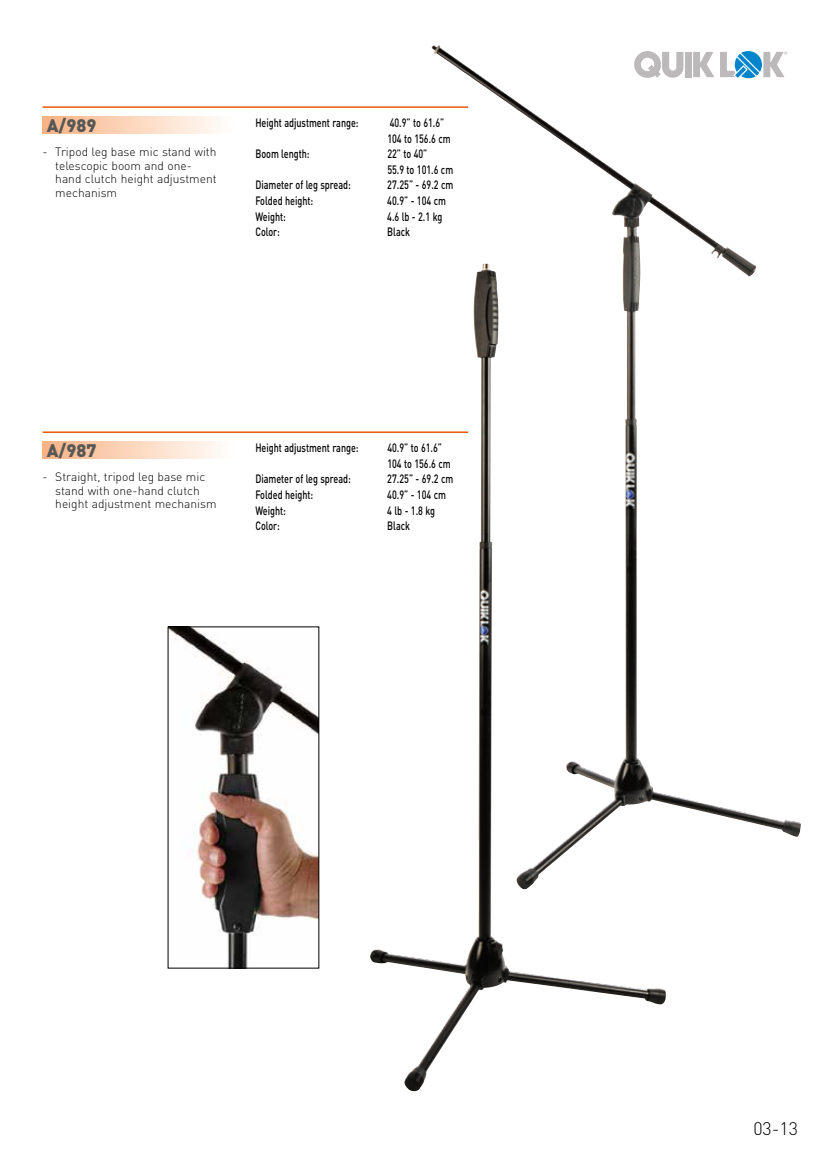
<style>
.page{position:relative;width:830px;height:1170px;background:#fff}
.page>*{position:absolute;margin:0;border:0;box-sizing:border-box;transform-origin:0 0}
.t1{font:900 18px "DIN";color:#575756}
.t2{font:300 18px "DIN";color:#000}
.t3{font:500 12px/15.6px "DIN";color:#000;scale:.75 1}
.t4{font:300 12px/13.5px "DIN";color:#000}
</style>
<div class="page">
<div style="left:43px;top:117px;width:191px;height:17px;background:linear-gradient(to right,#f8b384,#fffffe)"></div>
<hr style="left:43px;top:106px;width:425px;height:2px;background:#ea580c">
<div style="left:43px;top:441px;width:191px;height:17px;background:linear-gradient(to right,#f8b384,#fffffe)"></div>
<hr style="left:43px;top:431px;width:425px;height:2px;background:#ea580c">
<img style="left:369px;top:431px;width:296px;height:660px">
<img style="left:430px;top:45px;width:370px;height:844px">
<img style="left:170px;top:628px;width:147px;height:338px">
<h1 class="t1" style="left:47px;top:113px;width:51px">A/989</h1>
<p class="t4" style="left:55px;top:145px;width:163px;text-indent:-13px">- Tripod leg base mic stand with telescopic boom and one&shy;hand clutch height adjustment mechanism</p>
<p class="t3" style="left:255px;top:114px;width:139px">Height adjustment range:</p>
<p class="t3" style="left:387px;top:114px;width:86px">40.9” to 61.6”<br>104 to 156.6 cm</p>
<p class="t3" style="left:255px;top:146px;width:74px">Boom length:</p>
<p class="t3" style="left:387px;top:146px;width:89px">22” to 40”<br>55.9 to 101.6 cm</p>
<p class="t3" style="left:255px;top:177px;width:129px">Diameter of leg spread:</p>
<p class="t3" style="left:387px;top:177px;width:89px">27.25” - 69.2 cm</p>
<p class="t3" style="left:255px;top:192px;width:79px">Folded height:</p>
<p class="t3" style="left:387px;top:192px;width:80px">40.9” - 104 cm</p>
<p class="t3" style="left:255px;top:208px;width:42px">Weight:</p>
<p class="t3" style="left:387px;top:208px;width:75px">4.6 lb - 2.1 kg</p>
<p class="t3" style="left:255px;top:224px;width:34px">Color:</p>
<p class="t3" style="left:387px;top:224px;width:32px">Black</p>
<h1 class="t1" style="left:47px;top:438px;width:51px">A/987</h1>
<p class="t4" style="left:55px;top:470px;width:163px;text-indent:-13px">- Straight, tripod leg base mic stand with one-hand clutch height adjustment mechanism</p>
<p class="t3" style="left:255px;top:439px;width:139px">Height adjustment range:</p>
<p class="t3" style="left:387px;top:439px;width:86px">40.9” to 61.6”<br>104 to 156.6 cm</p>
<p class="t3" style="left:255px;top:470px;width:129px">Diameter of leg spread:</p>
<p class="t3" style="left:387px;top:470px;width:89px">27.25” - 69.2 cm</p>
<p class="t3" style="left:255px;top:486px;width:79px">Folded height:</p>
<p class="t3" style="left:387px;top:486px;width:80px">40.9” - 104 cm</p>
<p class="t3" style="left:255px;top:502px;width:42px">Weight:</p>
<p class="t3" style="left:387px;top:502px;width:65px">4 lb - 1.8 kg</p>
<p class="t3" style="left:255px;top:517px;width:34px">Color:</p>
<p class="t3" style="left:387px;top:517px;width:32px">Black</p>
<h1 class="t2" style="left:753px;top:1116px;width:46px">03-13</h1>
</div>
